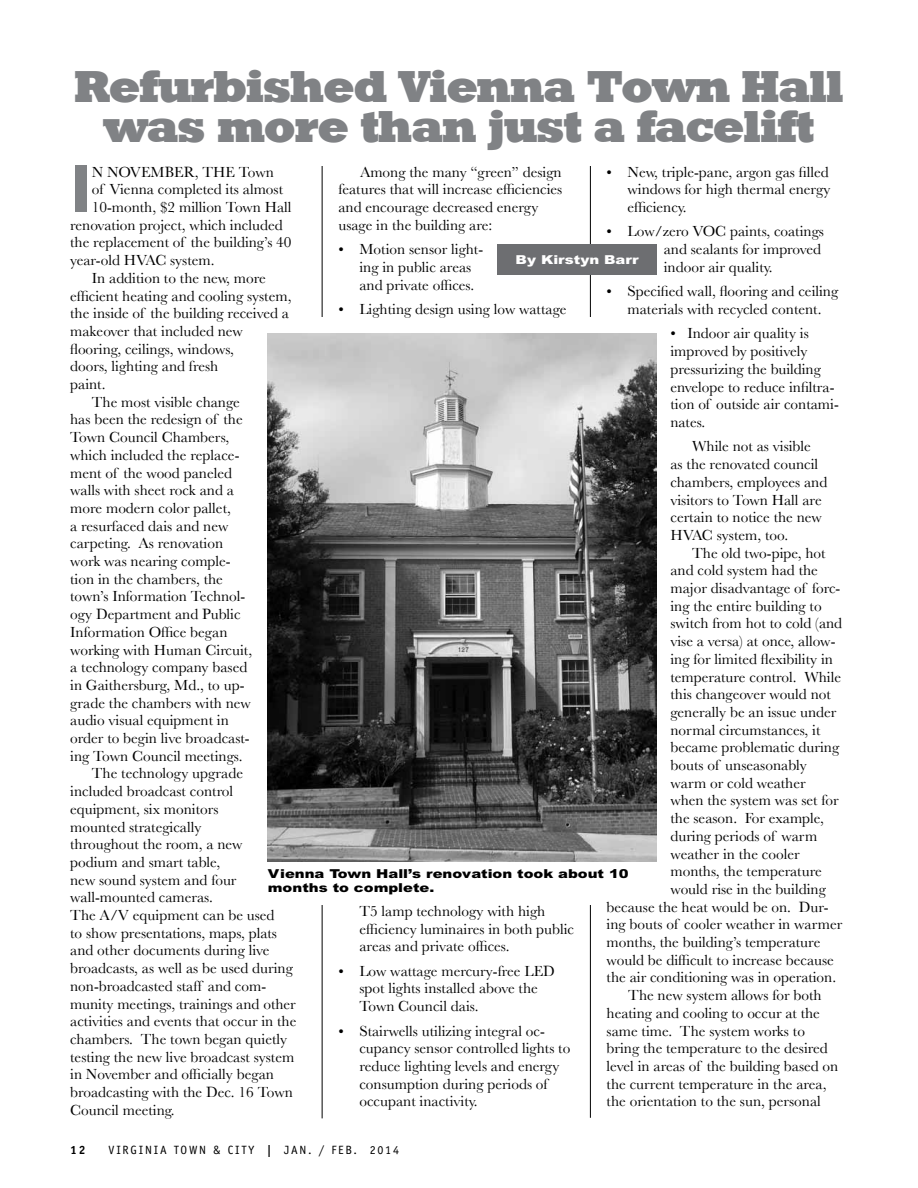
<style>
.page{position:relative;width:918px;height:1188px;background:#fff}
.page>*{position:absolute;margin:0;border:0;box-sizing:border-box;transform-origin:0 0}
.t1{font:800 64.8px "Arial";color:#808285}
.t2{font:43.05px/40.5px "Roland";color:#808285;text-align:center}
.t3{font:15.3px/17.7px "Baskerville";color:#000}
.t4{font:900 12.3px/13.8px "Arial";color:#000;scale:1.2 1}
.t5{font:900 12.3px "Arial";color:#fff;scale:1.2 1}
.t6{font:12px "Officina Sans";letter-spacing:.15em;color:#000}
.t7{font:700 12px "Officina Sans";color:#000}
.s1{font-weight:700}
</style>
<div class="page">
<hr style="left:322px;top:70px;width:1px;height:1048px;background:#000">
<hr style="left:590px;top:70px;width:1px;height:1048px;background:#000">
<div style="left:253px;top:36px;width:419px;height:130px;background:#fff"></div>
<div style="left:497px;top:244px;width:160px;height:30px;background:#6d6e71"></div>
<img style="left:268px;top:333px;width:389px;height:529px">
<h2 class="t2" style="left:75px;top:67px;width:770px">Refurbished Vienna Town Hall was more than just a facelift</h2>
<h1 class="t1" style="left:70px;top:150px;width:23px">I</h1>
<p class="t3" style="left:92px;top:163px;width:50px">n Novembe</p>
<p class="t3" style="left:184px;top:163px;width:31px">r, the</p>
<p class="t3" style="left:239px;top:163px;width:37px">Town</p>
<p class="t3" style="left:628px;top:163px;width:204px;text-align:justify;text-indent:-21px">• New, triple-pane, argon gas filled windows for high thermal energy efficiency.</p>
<p class="t3" style="left:664px;top:223px;width:162px;text-indent:-57px">• Low/zero VOC paints, coatings and sealants for improved indoor air quality.</p>
<p class="t3" style="left:607px;top:282px;width:233px;text-align:center">• Specified wall, flooring and ceiling materials with recycled content.</p>
<p class="t3" style="left:670px;top:325px;width:170px">• Indoor air quality is improved by positively pressurizing the building envelope to reduce infiltra&shy;tion of outside air contami&shy;nates.</p>
<p class="t3" style="left:670px;top:437px;width:158px;text-indent:22px">While not as visible<br>as the renovated council chambers, employees and visitors to Town Hall are certain to notice the new<br>HVAC system, too.</p>
<p class="t3" style="left:692px;top:544px;width:135px">The old two-pipe, hot</p>
<p class="t3" style="left:670px;top:561px;width:149px">and cold system had the</p>
<p class="t3" style="left:670px;top:579px;width:171px">major disadvantage of forc-</p>
<p class="t3" style="left:670px;top:597px;width:153px">ing the entire building to</p>
<p class="t3" style="left:670px;top:615px;width:173px">switch from hot to cold (and</p>
<p class="t3" style="left:670px;top:632px;width:167px">vise a versa) at once, allow-</p>
<p class="t3" style="left:670px;top:650px;width:164px">ing for limited flexibility in</p>
<p class="t3" style="left:670px;top:668px;width:172px">temperature control. While</p>
<p class="t3" style="left:670px;top:685px;width:162px">this changeover would not</p>
<p class="t3" style="left:670px;top:703px;width:168px">generally be an issue under</p>
<p class="t3" style="left:670px;top:721px;width:152px">normal circumstances, it</p>
<p class="t3" style="left:670px;top:738px;width:170px">became problematic during</p>
<p class="t3" style="left:670px;top:756px;width:138px">bouts of unseasonably</p>
<p class="t3" style="left:670px;top:774px;width:137px">warm or cold weather</p>
<p class="t3" style="left:670px;top:792px;width:170px">when the system was set for</p>
<p class="t3" style="left:670px;top:809px;width:155px">the season. For example,</p>
<p class="t3" style="left:670px;top:827px;width:148px">during periods of warm</p>
<p class="t3" style="left:670px;top:845px;width:131px">weather in the cooler</p>
<p class="t3" style="left:670px;top:862px;width:153px">months, the temperature</p>
<p class="t3" style="left:670px;top:880px;width:157px">would rise in the building</p>
<p class="t3" style="left:607px;top:898px;width:223px">because the heat would be on. Dur-</p>
<p class="t3" style="left:607px;top:915px;width:237px">ing bouts of cooler weather in warmer</p>
<p class="t3" style="left:607px;top:933px;width:215px">months, the building’s temperature</p>
<p class="t3" style="left:607px;top:951px;width:229px">would be difficult to increase because</p>
<p class="t3" style="left:607px;top:969px;width:231px">the air conditioning was in operation.</p>
<p class="t3" style="left:628px;top:986px;width:195px">The new system allows for both</p>
<p class="t3" style="left:607px;top:1004px;width:215px">heating and cooling to occur at the</p>
<p class="t3" style="left:607px;top:1022px;width:200px">same time. The system works to</p>
<p class="t3" style="left:607px;top:1039px;width:223px">bring the temperature to the desired</p>
<p class="t3" style="left:607px;top:1057px;width:233px">level in areas of the building based on</p>
<p class="t3" style="left:607px;top:1075px;width:222px">the current temperature in the area,</p>
<p class="t3" style="left:607px;top:1092px;width:216px">the orientation to the sun, personal</p>
<p class="t3" style="left:338px;top:163px;width:225px;text-indent:22px">Among the many “green” design features that will increase efficiencies and encourage decreased energy usage in the building are:</p>
<p class="t3" style="left:359px;top:240px;width:125px;text-indent:-21px">• Motion sensor light&shy;ing in public areas and private offices.</p>
<p class="t3" style="left:338px;top:300px;width:230px">• Lighting design using low wattage</p>
<p class="t3" style="left:92px;top:180px;width:193px">of Vienna completed its almost</p>
<p class="t3" style="left:92px;top:198px;width:201px">10-month, $2 million Town Hall</p>
<p class="t3" style="left:70px;top:216px;width:214px">renovation project, which included</p>
<p class="t3" style="left:70px;top:233px;width:223px">the replacement of the building’s 40</p>
<p class="t3" style="left:70px;top:251px;width:146px">year-old HVAC system.</p>
<p class="t3" style="left:92px;top:269px;width:176px">In addition to the new, more</p>
<p class="t3" style="left:70px;top:287px;width:223px">efficient heating and cooling system,</p>
<p class="t3" style="left:70px;top:304px;width:220px">the inside of the building received a</p>
<p class="t3" style="left:70px;top:322px;width:174px">makeover that included new</p>
<p class="t3" style="left:70px;top:340px;width:165px">flooring, ceilings, windows,</p>
<p class="t3" style="left:70px;top:357px;width:150px">doors, lighting and fresh</p>
<p class="t3" style="left:70px;top:375px;width:37px">paint.</p>
<p class="t3" style="left:92px;top:393px;width:150px">The most visible change</p>
<p class="t3" style="left:70px;top:410px;width:174px">has been the redesign of the</p>
<p class="t3" style="left:70px;top:428px;width:161px">Town Council Chambers,</p>
<p class="t3" style="left:70px;top:446px;width:171px">which included the replace-</p>
<p class="t3" style="left:70px;top:464px;width:163px">ment of the wood paneled</p>
<p class="t3" style="left:70px;top:481px;width:165px">walls with sheet rock and a</p>
<p class="t3" style="left:70px;top:499px;width:162px">more modern color pallet,</p>
<p class="t3" style="left:70px;top:517px;width:160px">a resurfaced dais and new</p>
<p class="t3" style="left:70px;top:534px;width:154px">carpeting. As renovation</p>
<p class="t3" style="left:70px;top:552px;width:162px">work was nearing comple-</p>
<p class="t3" style="left:70px;top:570px;width:154px">tion in the chambers, the</p>
<p class="t3" style="left:70px;top:587px;width:177px">town’s Information Technol-</p>
<p class="t3" style="left:70px;top:605px;width:172px">ogy Department and Public</p>
<p class="t3" style="left:70px;top:623px;width:159px">Information Office began</p>
<p class="t3" style="left:70px;top:641px;width:184px">working with Human Circuit,</p>
<p class="t3" style="left:70px;top:658px;width:179px">a technology company based</p>
<p class="t3" style="left:70px;top:676px;width:176px">in Gaithersburg, Md., to up-</p>
<p class="t3" style="left:70px;top:694px;width:182px">grade the chambers with new</p>
<p class="t3" style="left:70px;top:711px;width:160px">audio visual equipment in</p>
<p class="t3" style="left:70px;top:729px;width:181px">order to begin live broadcast-</p>
<p class="t3" style="left:70px;top:747px;width:174px">ing Town Council meetings.</p>
<p class="t3" style="left:92px;top:765px;width:153px">The technology upgrade</p>
<p class="t3" style="left:70px;top:782px;width:165px">included broadcast control</p>
<p class="t3" style="left:70px;top:800px;width:150px">equipment, six monitors</p>
<p class="t3" style="left:70px;top:818px;width:133px">mounted strategically</p>
<p class="t3" style="left:70px;top:835px;width:174px">throughout the room, a new</p>
<p class="t3" style="left:70px;top:853px;width:152px">podium and smart table,</p>
<p class="t3" style="left:70px;top:871px;width:168px">new sound system and four</p>
<p class="t3" style="left:70px;top:888px;width:144px">wall-mounted cameras.</p>
<p class="t3" style="left:70px;top:906px;width:206px">The A/V equipment can be used</p>
<p class="t3" style="left:70px;top:924px;width:208px">to show presentations, maps, plats</p>
<p class="t3" style="left:70px;top:942px;width:201px">and other documents during live</p>
<p class="t3" style="left:70px;top:959px;width:224px">broadcasts, as well as be used during</p>
<p class="t3" style="left:70px;top:977px;width:198px">non-broadcasted staff and com-</p>
<p class="t3" style="left:70px;top:995px;width:227px">munity meetings, trainings and other</p>
<p class="t3" style="left:70px;top:1012px;width:228px">activities and events that occur in the</p>
<p class="t3" style="left:70px;top:1030px;width:218px">chambers. The town began quietly</p>
<p class="t3" style="left:70px;top:1048px;width:226px">testing the new live broadcast system</p>
<p class="t3" style="left:70px;top:1065px;width:205px">in November and officially began</p>
<p class="t3" style="left:70px;top:1083px;width:224px">broadcasting with the Dec. 16 Town</p>
<p class="t3" style="left:70px;top:1101px;width:106px">Council meeting.</p>
<p class="t5" style="left:516px;top:252px;width:104px">By Kirstyn Barr</p>
<p class="t4" style="left:268px;top:867px;width:302px">Vienna Town Hall’s renovation took about 10 months to complete.</p>
<p class="t3" style="left:359px;top:902px;width:216px">T5 lamp technology with high efficiency luminaires in both public areas and private offices.</p>
<p class="t3" style="left:359px;top:962px;width:197px;text-indent:-21px">• Low wattage mercury-free LED spot lights installed above the<br>Town Council dais.</p>
<p class="t3" style="left:359px;top:1022px;width:213px;text-indent:-21px">• Stairwells utilizing integral oc&shy;cupancy sensor controlled lights to reduce lighting levels and energy consumption during periods of occupant inactivity.</p>
<p class="t7" style="left:70px;top:1142px;width:17px">12</p>
<p class="t6" style="left:109px;top:1143px;width:292px">VIRGIN IA TOWN &amp; CITY <span class="s1">|</span> JAN . / FE B. 2014</p>
</div>
